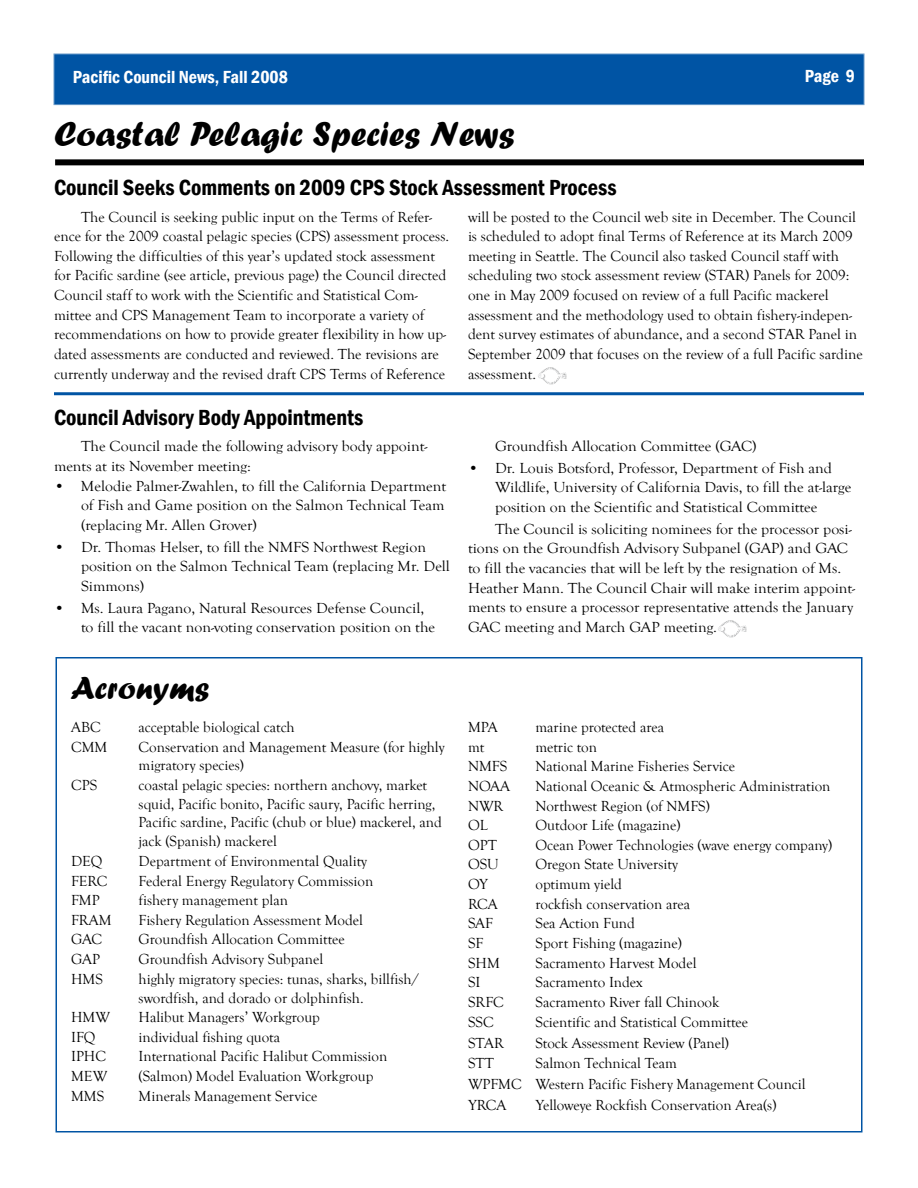
<style>
.page{position:relative;width:918px;height:1188px;background:#fff}
.page>*{position:absolute;margin:0;border:0;box-sizing:border-box;transform-origin:0 0}
.t1{font:36px "Forte";color:#000}
.t2{font:33px "Forte";color:#000}
.t3{font:600 condensed 22.5px "Franklin Gothic";color:#000}
.t4{font:600 condensed 18px "Franklin Gothic";color:#fff}
.t5{font:15px/19.6px "Goudy Old Style T";color:#000}
.t6{font:15px/19.6px "Goudy Old Style T";color:#000;scale:1.05 1}
</style>
<div class="page">
<div style="left:54px;top:54px;width:810px;height:51px;background:#0054a4"></div>
<div style="left:54px;top:54px;width:810px;height:51px;border:1px solid #6698c8"></div>
<img style="left:538px;top:367px;width:29px;height:17px">
<div style="left:55px;top:159px;width:809px;height:6px;background:#000"></div>
<hr style="left:54px;top:392px;width:810px;height:3px;background:#0054a4">
<img style="left:718px;top:620px;width:29px;height:17px">
<p class="t4" style="left:73px;top:65px;width:217px">Pacific Council News, Fall 2008</p>
<p class="t4" style="left:805px;top:64px;width:36px">Page</p>
<h1 class="t1" style="left:54px;top:113px;width:462px">Coastal Pelagic Species News</h1>
<h3 class="t3" style="left:54px;top:172px;width:564px">Council Seeks Comments on 2009 CPS Stock Assessment Process</h3>
<p class="t5" style="left:54px;top:207px;width:397px;text-indent:27px">The Council is seeking public input on the Terms of Refer&shy;ence for the 2009 coastal pelagic species (CPS) assessment process.<br>Following the difficulties of this year’s updated stock assessment for Pacific sardine (see article, previous page) the Council directed Council staff to work with the Scientific and Statistical Com&shy;mittee and CPS Management Team to incorporate a variety of recommendations on how to provide greater flexibility in how up&shy;dated assessments are conducted and reviewed. The revisions are currently underway and the revised draft CPS Terms of Reference</p>
<p class="t5" style="left:468px;top:207px;width:396px">will be posted to the Council web site in December. The Council is scheduled to adopt final Terms of Reference at its March 2009 meeting in Seattle. The Council also tasked Council staff with scheduling two stock assessment review (STAR) Panels for 2009: one in May 2009 focused on review of a full Pacific mackerel assessment and the methodology used to obtain fishery-indepen&shy;dent survey estimates of abundance, and a second STAR Panel in September 2009 that focuses on the review of a full Pacific sardine assessment.</p>
<h3 class="t3" style="left:54px;top:402px;width:311px">Council Advisory Body Appointments</h3>
<p class="t6" style="left:54px;top:437px;width:357px;text-indent:27px">The Council made the following advisory body appoint&shy;ments at its November meeting:</p>
<p class="t6" style="left:81px;top:476px;width:349px;text-align:justify;text-indent:-27px">• Melodie Palmer-Zwahlen, to fill the California Department of Fish and Game position on the Salmon Technical Team (replacing Mr. Allen Grover)</p>
<p class="t6" style="left:81px;top:537px;width:353px;text-indent:-27px">• Dr. Thomas Helser, to fill the NMFS Northwest Region position on the Salmon Technical Team (replacing Mr. Dell<br>Simmons)</p>
<p class="t6" style="left:81px;top:598px;width:339px;text-indent:-27px">• Ms. Laura Pagano, Natural Resources Defense Council, to fill the vacant non-voting conservation position on the</p>
<h2 class="t2" style="left:70px;top:668px;width:140px">Acronyms</h2>
<p class="t5" style="left:71px;top:718px;width:31px">ABC</p>
<p class="t5" style="left:139px;top:718px;width:157px">acceptable biological catch</p>
<p class="t5" style="left:71px;top:737px;width:38px">CMM</p>
<p class="t5" style="left:139px;top:738px;width:308px;line-height:18.8px">Conservation and Management Measure (for highly migratory species)</p>
<p class="t5" style="left:71px;top:776px;width:28px">CPS</p>
<p class="t5" style="left:139px;top:776px;width:305px;line-height:18.8px">coastal pelagic species: northern anchovy, market squid, Pacific bonito, Pacific saury, Pacific herring, Pacific sardine, Pacific (chub or blue) mackerel, and jack (Spanish) mackerel</p>
<p class="t5" style="left:71px;top:851px;width:33px">DEQ</p>
<p class="t5" style="left:139px;top:851px;width:230px">Department of Environmental Quality</p>
<p class="t5" style="left:71px;top:871px;width:38px">FERC</p>
<p class="t5" style="left:139px;top:871px;width:236px">Federal Energy Regulatory Commission</p>
<p class="t5" style="left:71px;top:891px;width:30px">FMP</p>
<p class="t5" style="left:139px;top:891px;width:151px">fishery management plan</p>
<p class="t5" style="left:71px;top:910px;width:42px">FRAM</p>
<p class="t5" style="left:139px;top:910px;width:226px">Fishery Regulation Assessment Model</p>
<p class="t5" style="left:71px;top:930px;width:32px">GAC</p>
<p class="t5" style="left:139px;top:930px;width:208px">Groundfish Allocation Committee</p>
<p class="t5" style="left:71px;top:950px;width:30px">GAP</p>
<p class="t5" style="left:139px;top:950px;width:186px">Groundfish Advisory Subpanel</p>
<p class="t5" style="left:71px;top:969px;width:33px">HMS</p>
<p class="t5" style="left:139px;top:970px;width:282px;line-height:18.8px">highly migratory species: tunas, sharks, billfish/ swordfish, and dorado or dolphinfish.</p>
<p class="t5" style="left:71px;top:1008px;width:40px">HMW</p>
<p class="t5" style="left:139px;top:1008px;width:183px">Halibut Managers’ Workgroup</p>
<p class="t5" style="left:71px;top:1027px;width:26px">IFQ</p>
<p class="t5" style="left:139px;top:1027px;width:143px">individual fishing quota</p>
<p class="t5" style="left:71px;top:1047px;width:36px">IPHC</p>
<p class="t5" style="left:139px;top:1047px;width:250px">International Pacific Halibut Commission</p>
<p class="t5" style="left:71px;top:1067px;width:38px">MEW</p>
<p class="t5" style="left:139px;top:1067px;width:236px">(Salmon) Model Evaluation Workgroup</p>
<p class="t5" style="left:71px;top:1086px;width:35px">MMS</p>
<p class="t5" style="left:139px;top:1086px;width:180px">Minerals Management Service</p>
<p class="t6" style="left:495px;top:436px;width:251px">Groundfish Allocation Committee (GAC)</p>
<p class="t6" style="left:495px;top:458px;width:341px;text-indent:-27px">• Dr. Louis Botsford, Professor, Department of Fish and<br>Wildlife, University of California Davis, to fill the at-large position on the Scientific and Statistical Committee</p>
<p class="t6" style="left:468px;top:519px;width:370px;text-indent:27px">The Council is soliciting nominees for the processor posi&shy;tions on the Groundfish Advisory Subpanel (GAP) and GAC to fill the vacancies that will be left by the resignation of Ms.<br>Heather Mann. The Council Chair will make interim appoint&shy;ments to ensure a processor representative attends the January GAC meeting and March GAP meeting.</p>
<p class="t5" style="left:468px;top:718px;width:31px">MPA</p>
<p class="t5" style="left:535px;top:718px;width:130px">marine protected area</p>
<p class="t5" style="left:468px;top:737px;width:18px">mt</p>
<p class="t5" style="left:535px;top:737px;width:63px">metric ton</p>
<p class="t5" style="left:468px;top:757px;width:41px">NMFS</p>
<p class="t5" style="left:535px;top:757px;width:201px">National Marine Fisheries Service</p>
<p class="t5" style="left:468px;top:776px;width:44px">NOAA</p>
<p class="t5" style="left:535px;top:776px;width:297px">National Oceanic &amp; Atmospheric Administration</p>
<p class="t5" style="left:468px;top:796px;width:37px">NWR</p>
<p class="t5" style="left:535px;top:796px;width:176px">Northwest Region (of NMFS)</p>
<p class="t5" style="left:468px;top:816px;width:21px">OL</p>
<p class="t5" style="left:535px;top:816px;width:147px">Outdoor Life (magazine)</p>
<p class="t5" style="left:468px;top:835px;width:30px">OPT</p>
<p class="t5" style="left:535px;top:835px;width:298px">Ocean Power Technologies (wave energy company)</p>
<p class="t5" style="left:468px;top:855px;width:32px">OSU</p>
<p class="t5" style="left:535px;top:855px;width:144px">Oregon State University</p>
<p class="t5" style="left:468px;top:875px;width:21px">OY</p>
<p class="t5" style="left:535px;top:875px;width:88px">optimum yield</p>
<p class="t5" style="left:468px;top:894px;width:31px">RCA</p>
<p class="t5" style="left:535px;top:894px;width:156px">rockfish conservation area</p>
<p class="t5" style="left:468px;top:914px;width:27px">SAF</p>
<p class="t5" style="left:535px;top:914px;width:101px">Sea Action Fund</p>
<p class="t5" style="left:468px;top:934px;width:17px">SF</p>
<p class="t5" style="left:535px;top:934px;width:148px">Sport Fishing (magazine)</p>
<p class="t5" style="left:468px;top:953px;width:33px">SHM</p>
<p class="t5" style="left:535px;top:953px;width:163px">Sacramento Harvest Model</p>
<p class="t5" style="left:468px;top:973px;width:14px">SI</p>
<p class="t5" style="left:535px;top:973px;width:109px">Sacramento Index</p>
<p class="t5" style="left:468px;top:993px;width:37px">SRFC</p>
<p class="t5" style="left:535px;top:993px;width:185px">Sacramento River fall Chinook</p>
<p class="t5" style="left:468px;top:1012px;width:27px">SSC</p>
<p class="t5" style="left:535px;top:1012px;width:214px">Scientific and Statistical Committee</p>
<p class="t5" style="left:468px;top:1033px;width:37px">STAR</p>
<p class="t5" style="left:535px;top:1033px;width:195px">Stock Assessment Review (Panel)</p>
<p class="t5" style="left:468px;top:1054px;width:27px">STT</p>
<p class="t5" style="left:468px;top:1053px;width:339px;line-height:20.9px;text-indent:67px">Salmon Technical Team<br>WPFMC Western Pacific Fishery Management Council<br>YRCA</p>
<p class="t5" style="left:535px;top:1096px;width:243px">Yelloweye Rockfish Conservation Area(s)</p>
</div>
